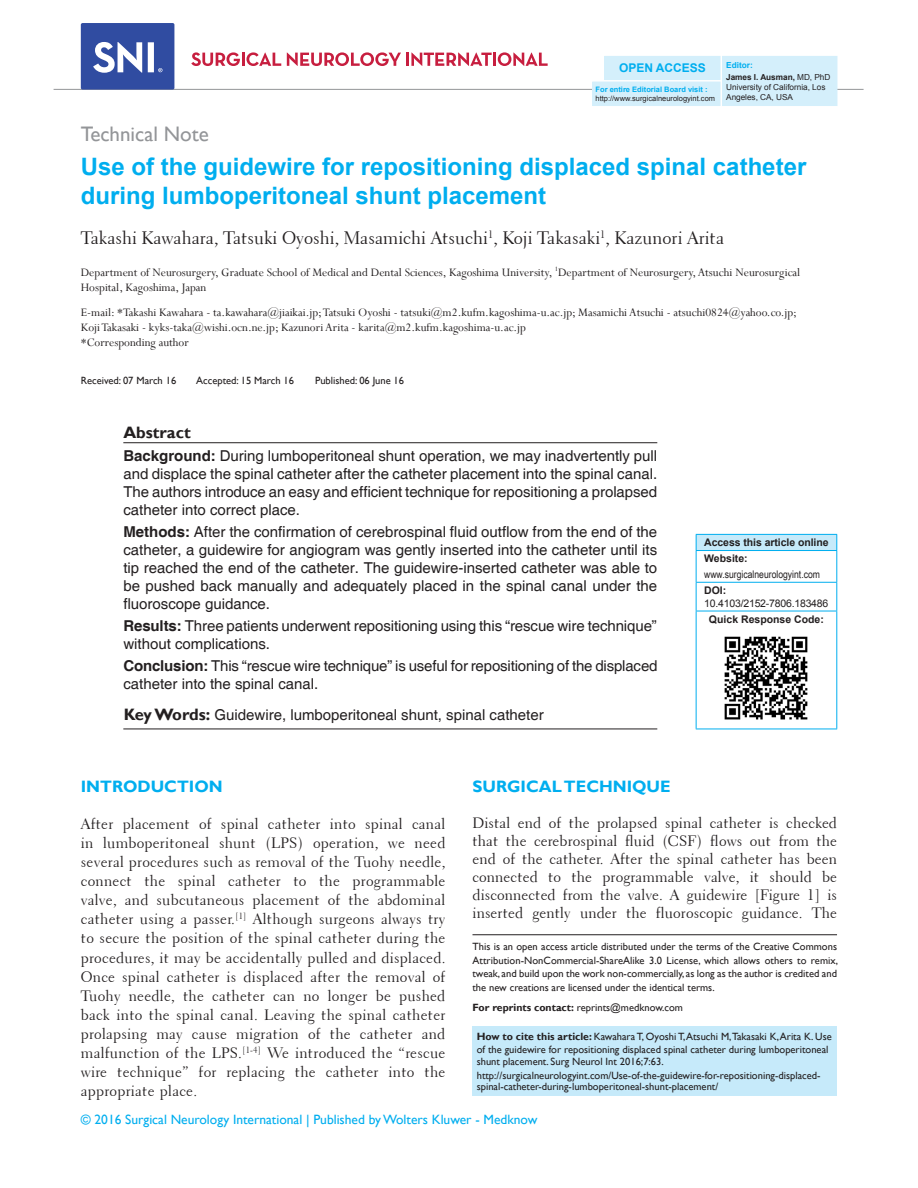
<style>
.page{position:relative;width:918px;height:1188px;background:#fff}
.page>*{position:absolute;margin:0;border:0;box-sizing:border-box;transform-origin:0 0}
.AT{font:700 24px/28.8px "Arial";color:#00aeef}
.AH{font:21px "Gill Sans";color:#939598}
.AU{font:18px "Transitional 521 BT Roman A";color:#231f20}
.t1{font:700 16.5px "Gill Sans";color:#00aeef}
.ABSH{font:700 16.5px "Gill Sans";color:#231f20}
.TX{font:15px/19px "Transitional 521 BT Roman A";letter-spacing:.005em;color:#231f20;text-align:justify}
.ABS{font:15px/18px "Helvetica";letter-spacing:-.005em;color:#231f20;text-align:justify}
.KWD{font:15px "Helvetica";color:#231f20}
.t2{font:13.5px "Gill Sans";color:#00aeef}
.ADD{font:12.75px/15px "Perpetua";color:#231f20}
.AFF{font:12.75px/15px "Perpetua";color:#231f20}
.t3{font:700 12px "Arial";color:#00aeef}
.Published{font:10.5px/12.6px "Gill Sans";color:#231f20}
.OS{font:10.5px/13.5px "Gill Sans";color:#231f20;text-align:justify}
.HIS{font:10.5px "Gill Sans";color:#231f20}
.AAO{font:700 10.5px "Arial";letter-spacing:-.005em;color:#231f20}
.WEB{font:10.5px "Arial Narrow";color:#231f20}
.WEB-2{font:10.5px/12.6px "Arial";letter-spacing:-.02em;color:#231f20}
.WEB-3{font:700 10.5px "Arial";color:#231f20}
.t4{font:8.25px/9.9px "Arial";letter-spacing:-.005em;color:#231f20}
.t5{font:700 8.25px/12px "Arial";letter-spacing:-.005em;color:#231f20}
.t6{font:7.5px "Arial";color:#231f20}
.t7{font:700 7.5px "Arial";color:#00aeef}
.s1{color:#00aeef}
.s2{font-weight:400}
.s3{font-weight:700}
.s4{font-family:"Gill Sans";font-weight:700;font-size:16.5px}
</style>
<div class="page">
<hr style="left:54px;top:89px;width:810px;height:1px;background:#939598">
<div style="left:723px;top:56px;width:114px;height:50px;background:#d4effb"></div>
<div style="left:605px;top:56px;width:115px;height:24px;background:#d4effb"></div>
<div style="left:593px;top:82px;width:127px;height:24px;background:#d4effb"></div>
<div style="left:81px;top:23px;width:93px;height:67px;background:#304ca1;border-radius:2px"></div>
<svg style="left:191px;top:52px;width:90px;height:14px"></svg>
<svg style="left:287px;top:52px;width:261px;height:14px"></svg>
<svg style="left:93px;top:42px;width:69px;height:31px"></svg>
<hr style="left:123px;top:442px;width:534px;height:1px;background:#231f20">
<hr style="left:123px;top:729px;width:534px;height:1px;background:#231f20">
<div style="left:472px;top:1026px;width:365px;height:70px;background:#c6eafa"></div>
<hr style="left:472px;top:934px;width:365px;height:1px;background:#231f20">
<div style="left:696px;top:534px;width:141px;height:17px;background:#c6eafa"></div>
<svg style="left:696px;top:535px;width:1px;height:15px"></svg>
<svg style="left:836px;top:535px;width:1px;height:15px"></svg>
<hr style="left:696px;top:534px;width:141px;height:1px;background:#00aeef">
<hr style="left:696px;top:551px;width:1px;height:31px;background:#00aeef">
<hr style="left:836px;top:551px;width:1px;height:31px;background:#00aeef">
<hr style="left:696px;top:550px;width:141px;height:1px;background:#00aeef">
<svg style="left:696px;top:583px;width:1px;height:28px"></svg>
<svg style="left:836px;top:583px;width:1px;height:28px"></svg>
<hr style="left:696px;top:582px;width:141px;height:1px;background:#00aeef">
<hr style="left:696px;top:611px;width:1px;height:118px;background:#00aeef">
<hr style="left:836px;top:611px;width:1px;height:118px;background:#00aeef">
<hr style="left:696px;top:611px;width:141px;height:1px;background:#00aeef">
<hr style="left:696px;top:729px;width:141px;height:1px;background:#00aeef">
<img style="left:724px;top:636px;width:84px;height:84px">
<p class="t3" style="left:619px;top:60px;width:88px">OPEN ACCESS</p>
<p class="t7" style="left:596px;top:84px;width:114px">For entire Editorial Board visit :</p>
<p class="t6" style="left:596px;top:93px;width:121px">http://www.surgicalneurologyint.com</p>
<p class="t5" style="left:726px;top:60px;width:106px"><span class="s1">Editor:<br></span>James I. Ausman, <span class="s2">MD, PhD</span></p>
<p class="t4" style="left:726px;top:82px;width:101px">University of California, Los<br>Angeles, CA, USA</p>
<p class="AH" style="left:81px;top:122px;width:130px">Technical Note</p>
<p class="AT" style="left:81px;top:153px;width:727px">Use of the guidewire for repositioning displaced spinal catheter during lumboperitoneal shunt placement</p>
<p class="AU" style="left:81px;top:226px;width:645px">Takashi Kawahara, Tatsuki Oyoshi, Masamichi Atsuchi<sup>1</sup>, Koji Takasaki<sup>1</sup>, Kazunori Arita</p>
<p class="AFF" style="left:81px;top:264px;width:721px">Department of Neurosurgery, Graduate School of Medical and Dental Sciences, Kagoshima University, <sup>1</sup>Department of Neurosurgery, Atsuchi Neurosurgical<br>Hospital, Kagoshima, Japan</p>
<p class="ADD" style="left:81px;top:305px;width:718px">E‑mail: *Takashi Kawahara ‑ ta.kawahara@jiaikai.jp; Tatsuki Oyoshi ‑ tatsuki@m2.kufm.kagoshima-u.ac.jp; Masamichi Atsuchi ‑ atsuchi0824@yahoo.co.jp;<br>Koji Takasaki ‑ kyks-taka@wishi.ocn.ne.jp; Kazunori Arita ‑ karita@m2.kufm.kagoshima-u.ac.jp<br>*Corresponding author</p>
<p class="HIS" style="left:81px;top:375px;width:97px">Received: 07 March 16</p>
<p class="HIS" style="left:196px;top:375px;width:99px">Accepted: 15 March 16</p>
<p class="HIS" style="left:315px;top:375px;width:91px">Published: 06 June 16</p>
<p class="ABSH" style="left:123px;top:423px;width:69px">Abstract</p>
<p class="ABS" style="left:123px;top:447px;width:535px"><span class="s3">Background:</span> During lumboperitoneal shunt operation, we may inadvertently pull and displace the spinal catheter after the catheter placement into the spinal canal.<br>The authors introduce an easy and efficient technique for repositioning a prolapsed catheter into correct place.</p>
<p class="ABS" style="left:123px;top:523px;width:535px"><span class="s3">Methods:</span> After the confirmation of cerebrospinal fluid outflow from the end of the catheter, a guidewire for angiogram was gently inserted into the catheter until its tip reached the end of the catheter. The guidewire‑inserted catheter was able to be pushed back manually and adequately placed in the spinal canal under the fluoroscope guidance.</p>
<p class="ABS" style="left:123px;top:617px;width:535px"><span class="s3">Results:</span> Three patients underwent repositioning using this “rescue wire technique” without complications.</p>
<p class="ABS" style="left:123px;top:658px;width:536px"><span class="s3">Conclusion:</span> This “rescue wire technique” is useful for repositioning of the displaced catheter into the spinal canal.</p>
<p class="KWD" style="left:124px;top:706px;width:422px"><span class="s4">Key Words:</span> Guidewire, lumboperitoneal shunt, spinal catheter</p>
<p class="AAO" style="left:704px;top:535px;width:126px">Access this article online</p>
<p class="WEB-3" style="left:704px;top:551px;width:45px">Website:</p>
<p class="WEB" style="left:704px;top:567px;width:117px">www.surgicalneurologyint.com</p>
<p class="WEB-2" style="left:704px;top:584px;width:126px"><span class="s3">DOI:<br></span>10.4103/2152-7806.183486</p>
<p class="AAO" style="left:709px;top:612px;width:116px">Quick Response Code:</p>
<h1 class="t1" style="left:81px;top:776px;width:143px">INTRODUCTION</h1>
<p class="TX" style="left:81px;top:814px;width:366px">After placement of spinal catheter into spinal canal in lumboperitoneal shunt (LPS) operation, we need several procedures such as removal of the Tuohy needle, connect the spinal catheter to the programmable valve, and subcutaneous placement of the abdominal catheter using a passer.<sup>[1]</sup> Although surgeons always try to secure the position of the spinal catheter during the procedures, it may be accidentally pulled and displaced.<br>Once spinal catheter is displaced after the removal of Tuohy needle, the catheter can no longer be pushed back into the spinal canal. Leaving the spinal catheter prolapsing may cause migration of the catheter and malfunction of the LPS.<sup>[1‑4]</sup> We introduced the “rescue wire technique” for replacing the catheter into the appropriate place.</p>
<h1 class="t1" style="left:472px;top:776px;width:200px">SURGICAL TECHNIQUE</h1>
<p class="TX" style="left:472px;top:814px;width:366px;line-height:18px">Distal end of the prolapsed spinal catheter is checked that the cerebrospinal fluid (CSF) flows out from the end of the catheter. After the spinal catheter has been connected to the programmable valve, it should be disconnected from the valve. A guidewire [Figure 1] is inserted gently under the fluoroscopic guidance. The</p>
<p class="OS" style="left:472px;top:940px;width:367px">This is an open access article distributed under the terms of the Creative Commons Attribution‑NonCommercial‑ShareAlike 3.0 License, which allows others to remix, tweak, and build upon the work non‑commercially, as long as the author is credited and the new creations are licensed under the identical terms.</p>
<p class="OS" style="left:472px;top:1001px;width:212px"><span class="s3">For reprints contact:</span> reprints@medknow.com</p>
<p class="Published" style="left:477px;top:1030px;width:357px"><span class="s3">How to cite this article:</span> Kawahara T, Oyoshi T, Atsuchi M,Takasaki K, Arita K. Use of the guidewire for repositioning displaced spinal catheter during lumboperitoneal shunt placement. Surg Neurol Int 2016;7:63.</p>
<p class="Published" style="left:477px;top:1070px;width:345px;line-height:11.2px">http://surgicalneurologyint.com/Use-of-the-guidewire-for-repositioning-displaced&shy;spinal-catheter-during-lumboperitoneal-shunt-placement/</p>
<p class="t2" style="left:81px;top:1112px;width:458px">© 2016 Surgical Neurology International | Published by Wolters Kluwer - Medknow</p>
</div>
